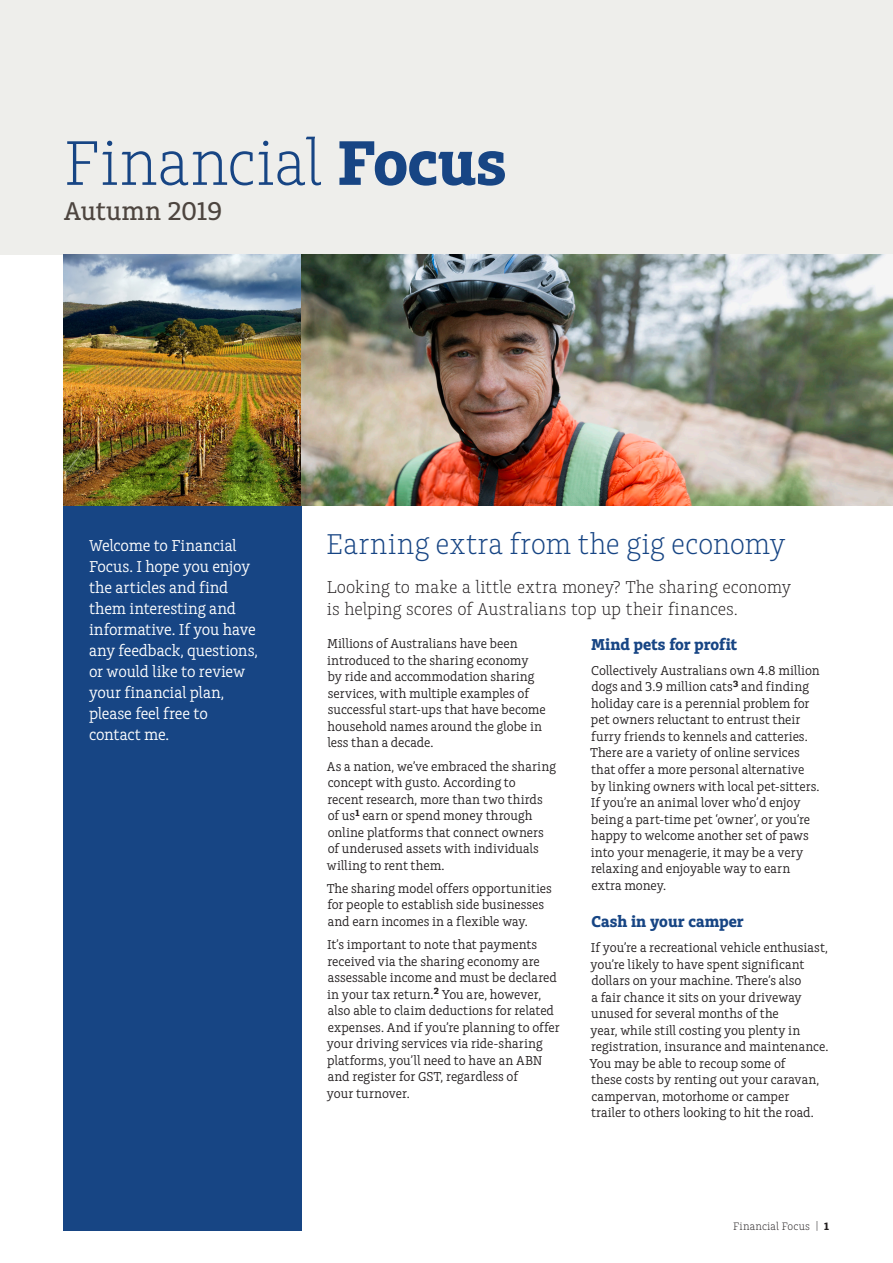
<style>
.page{position:relative;width:893px;height:1263px;background:#fff}
.page>*{position:absolute;margin:0;border:0;box-sizing:border-box;transform-origin:0 0}
.A4_Cover_Heading{font:300 66px "Charlie Std";letter-spacing:-.005em;color:#174584}
.A4_Story_title{font:300 30px "Charlie Std";letter-spacing:.005em;color:#174584}
.A4_Cover_Sub_Heading{font:500 27px "Charlie Std";letter-spacing:-.01em;color:#4d453f}
.A4_Intro_paragraph{font:300 18px/21.8px "Charlie Std";color:#231f20}
.A4_Body_Copy{font:16.5px/21px "Charlie Std";letter-spacing:-.01em;color:#fff}
.A4_Sub_Heading_1{font:700 16.5px "Charlie Std";color:#174584}
.A4_Body_Copy-2{font:13.5px/16.5px "Charlie Std";color:#231f20}
.t1{font:300 11.25px "Charlie Std";letter-spacing:.015em;color:#231f20}
.s1{font-weight:700}
</style>
<div class="page">
<div style="left:64px;top:505px;width:238px;height:725px;background:#174584"></div>
<div style="left:0;top:0;width:893px;height:254px;background:#eeeeeb"></div>
<img style="left:64px;top:254px;width:829px;height:251px">
<p class="A4_Cover_Heading" style="left:64px;top:126px;width:444px">Financial <span class="s1">Focus</span></p>
<p class="A4_Cover_Sub_Heading" style="left:64px;top:196px;width:160px">Autumn 2019</p>
<p class="A4_Body_Copy" style="left:89px;top:535px;width:170px">Welcome to Financial<br>Focus. I hope you enjoy the articles and find them interesting and informative. If you have any feedback, questions, or would like to review your financial plan, please feel free to contact me.</p>
<p class="A4_Story_title" style="left:326px;top:527px;width:461px">Earning extra from the gig economy</p>
<p class="A4_Intro_paragraph" style="left:327px;top:576px;width:466px">Looking to make a little extra money? The sharing economy is helping scores of Australians top up their finances.</p>
<p class="A4_Body_Copy-2" style="left:327px;top:636px;width:220px">Millions of Australians have been introduced to the sharing economy by ride and accommodation sharing services, with multiple examples of successful start-ups that have become household names around the globe in less than a decade.</p>
<p class="A4_Body_Copy-2" style="left:327px;top:758px;width:231px">As a nation, we’ve embraced the sharing concept with gusto. According to<br>recent research, more than two thirds of us<sup>1</sup> earn or spend money through online platforms that connect owners of underused assets with individuals willing to rent them.</p>
<p class="A4_Body_Copy-2" style="left:327px;top:880px;width:226px">The sharing model offers opportunities for people to establish side businesses and earn incomes in a flexible way.</p>
<p class="A4_Body_Copy-2" style="left:327px;top:936px;width:235px">It’s important to note that payments received via the sharing economy are assessable income and must be declared in your tax return.<sup>2</sup> You are, however, also able to claim deductions for related expenses. And if you’re planning to offer your driving services via ride-sharing platforms, you’ll need to have an ABN and register for GST, regardless of<br>your turnover.</p>
<p class="A4_Sub_Heading_1" style="left:591px;top:635px;width:148px">Mind pets for profit</p>
<p class="A4_Body_Copy-2" style="left:590px;top:662px;width:231px">Collectively Australians own 4.8 million dogs and 3.9 million cats<sup>3</sup> and finding holiday care is a perennial problem for pet owners reluctant to entrust their furry friends to kennels and catteries.<br>There are a variety of online services that offer a more personal alternative by linking owners with local pet-sitters.<br>If you’re an animal lover who’d enjoy being a part-time pet ‘owner’, or you’re happy to welcome another set of paws into your menagerie, it may be a very relaxing and enjoyable way to earn extra money.</p>
<p class="A4_Sub_Heading_1" style="left:591px;top:912px;width:154px">Cash in your camper</p>
<p class="A4_Body_Copy-2" style="left:589px;top:939px;width:241px">If you’re a recreational vehicle enthusiast, you’re likely to have spent significant dollars on your machine. There’s also<br>a fair chance it sits on your driveway unused for several months of the<br>year, while still costing you plenty in registration, insurance and maintenance.<br>You may be able to recoup some of<br>these costs by renting out your caravan, campervan, motorhome or camper<br>trailer to others looking to hit the road.</p>
<p class="t1" style="left:733px;top:1220px;width:98px">Financial Focus | <span class="s1">1</span></p>
</div>
